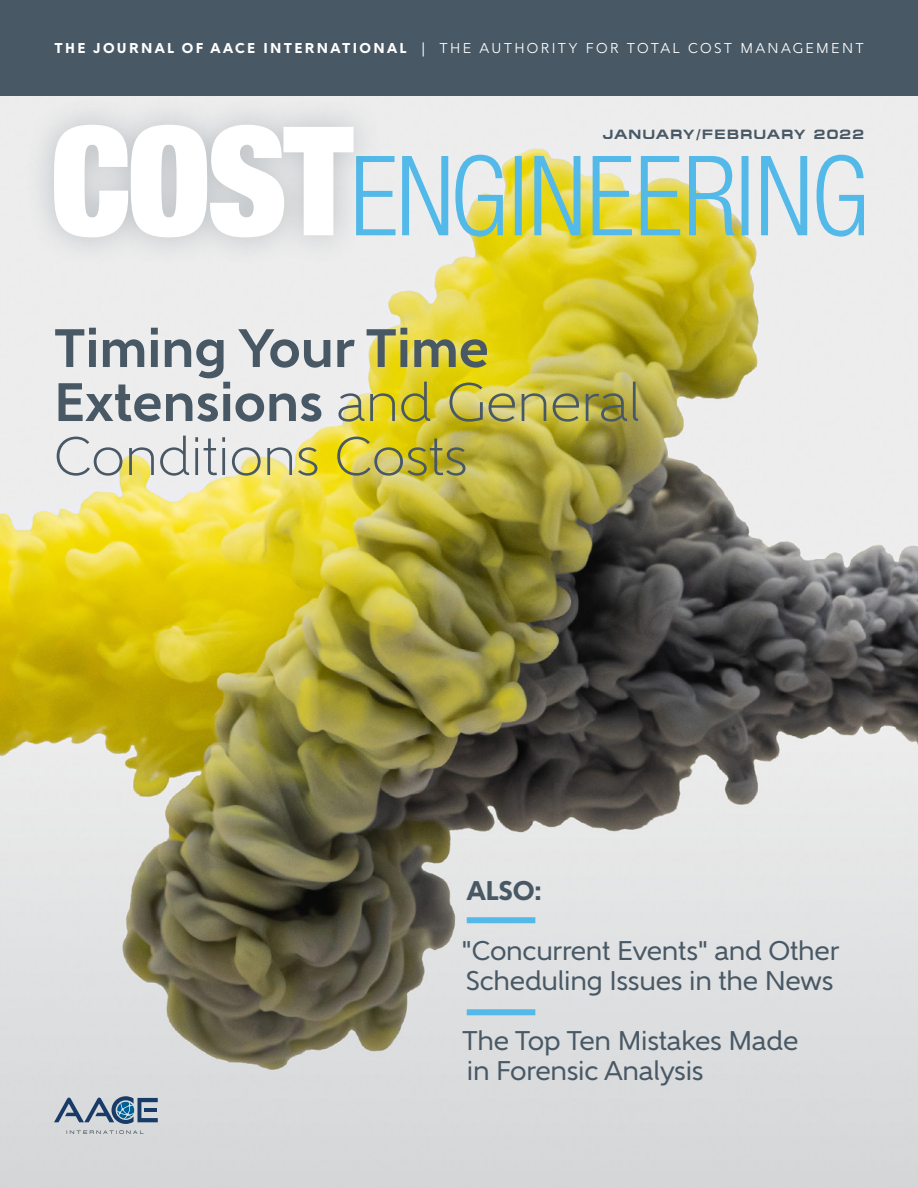
<style>
.page{position:relative;width:918px;height:1188px;background:#fff}
.page>*{position:absolute;margin:0;border:0;box-sizing:border-box;transform-origin:0 0}
.t1{font:700 54px/54px "Gentleman 800";color:#485865}
.t2{font:300 54px "Gentleman 400";color:#485865}
.t3{font:27px/30px "Gentleman 600";letter-spacing:-.01em;color:#485865}
.t4{font:800 27px "Gentleman 900";color:#485865}
.t5{font:14.25px "Gentleman 500";letter-spacing:.165em;color:#fff}
.t6{font:700 13.5px "Micro Extend FLF";letter-spacing:.1em;color:#485865}
.s1{font-family:"Gentleman 900";font-weight:800}
.s2{font-family:"Gentleman 400";font-weight:300}
</style>
<div class="page">
<img style="left:0;top:96px;width:918px;height:641px">
<svg style="left:0;top:737px;width:918px;height:451px;background:#babab3"></svg>
<div style="left:0;top:0;width:918px;height:96px;background:#485865"></div>
<div style="left:24px;top:95px;width:360px;height:172px;background:#e9eaea"></div>
<svg style="left:54px;top:125px;width:810px;height:112px;background:#d7e4d9"></svg>
<div style="left:467px;top:917px;width:68px;height:6px;background:#52b9e9"></div>
<div style="left:467px;top:1009px;width:68px;height:6px;background:#52b9e9"></div>
<svg style="left:67px;top:1130px;width:77px;height:4px"></svg>
<svg style="left:54px;top:1096px;width:104px;height:28px;background:#8a9db0"></svg>
<p class="t5" style="left:55px;top:40px;width:811px"><span class="s1">THE JOURNAL OF AACE INTERNATIONAL</span> | THE AUTHORITY FOR TOTAL COST MANAGEMENT</p>
<p class="t6" style="left:603px;top:127px;width:263px">JANUARY/FEBRUARY 2022</p>
<h1 class="t1" style="left:54px;top:321px;width:588px">Timing Your Time<br>Extensions <span class="s2">and General</span></h1>
<h1 class="t2" style="left:54px;top:424px;width:415px">Conditions Costs</h1>
<p class="t4" style="left:467px;top:874px;width:77px">ALSO:</p>
<p class="t3" style="left:462px;top:936px;width:379px">"Concurrent Events" and Other<br>Scheduling Issues in the News</p>
<p class="t3" style="left:462px;top:1026px;width:338px">The Top Ten Mistakes Made in Forensic Analysis</p>
</div>
